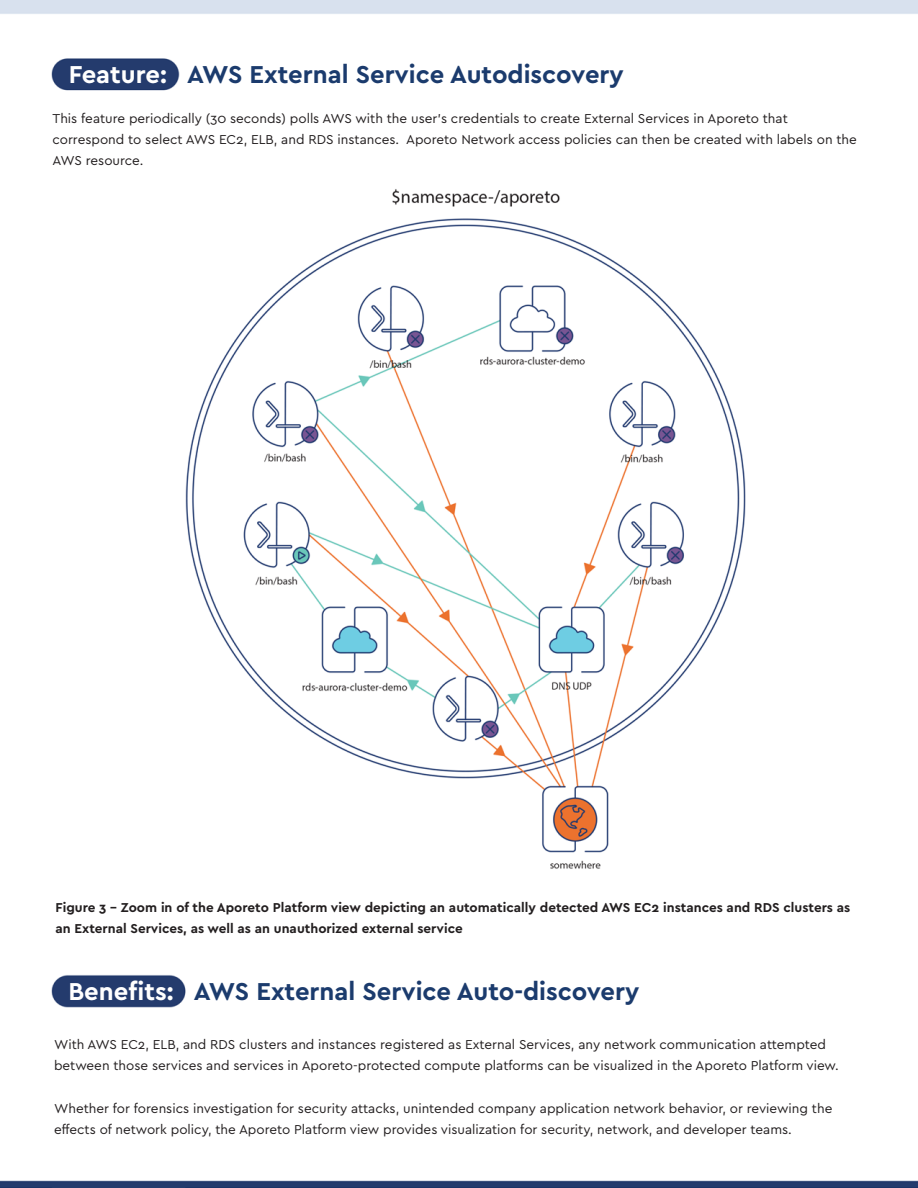
<style>
.page{position:relative;width:918px;height:1188px;background:#fff}
.page>*{position:absolute;margin:0;border:0;box-sizing:border-box;transform-origin:0 0}
.t1{font:700 25.65px "Cera GR";color:#1b3b6d}
.t2{font:13.5px/21.1px "Cera GR";color:#231f20}
.t3{font:700 13.5px/21.1px "Cera GR";color:#231f20}
.s1{color:#fff}
</style>
<div class="page">
<img style="left:0;top:0;width:918px;height:1188px">
<p class="t1" style="left:69px;top:60px;width:557px"><span class="s1">Feature:</span> AWS External Service Autodiscovery</p>
<p class="t2" style="left:52px;top:108px;width:806px">This feature periodically (30 seconds) polls AWS with the user’s credentials to create External Services in Aporeto that correspond to select AWS EC2, ELB, and RDS instances. Aporeto Network access policies can then be created with labels on the<br>AWS resource.</p>
<p class="t3" style="left:56px;top:897px;width:796px">Figure 3 - Zoom in of the Aporeto Platform view depicting an automatically detected AWS EC2 instances and RDS clusters as an External Services, as well as an unauthorized external service</p>
<p class="t1" style="left:68px;top:977px;width:572px"><span class="s1">Benefits:</span> AWS External Service Auto-discovery</p>
<p class="t2" style="left:54px;top:1034px;width:786px">With AWS EC2, ELB, and RDS clusters and instances registered as External Services, any network communication attempted between those services and services in Aporeto-protected compute platforms can be visualized in the Aporeto Platform view.</p>
<p class="t2" style="left:54px;top:1098px;width:780px">Whether for forensics investigation for security attacks, unintended company application network behavior, or reviewing the effects of network policy, the Aporeto Platform view provides visualization for security, network, and developer teams.</p>
</div>
